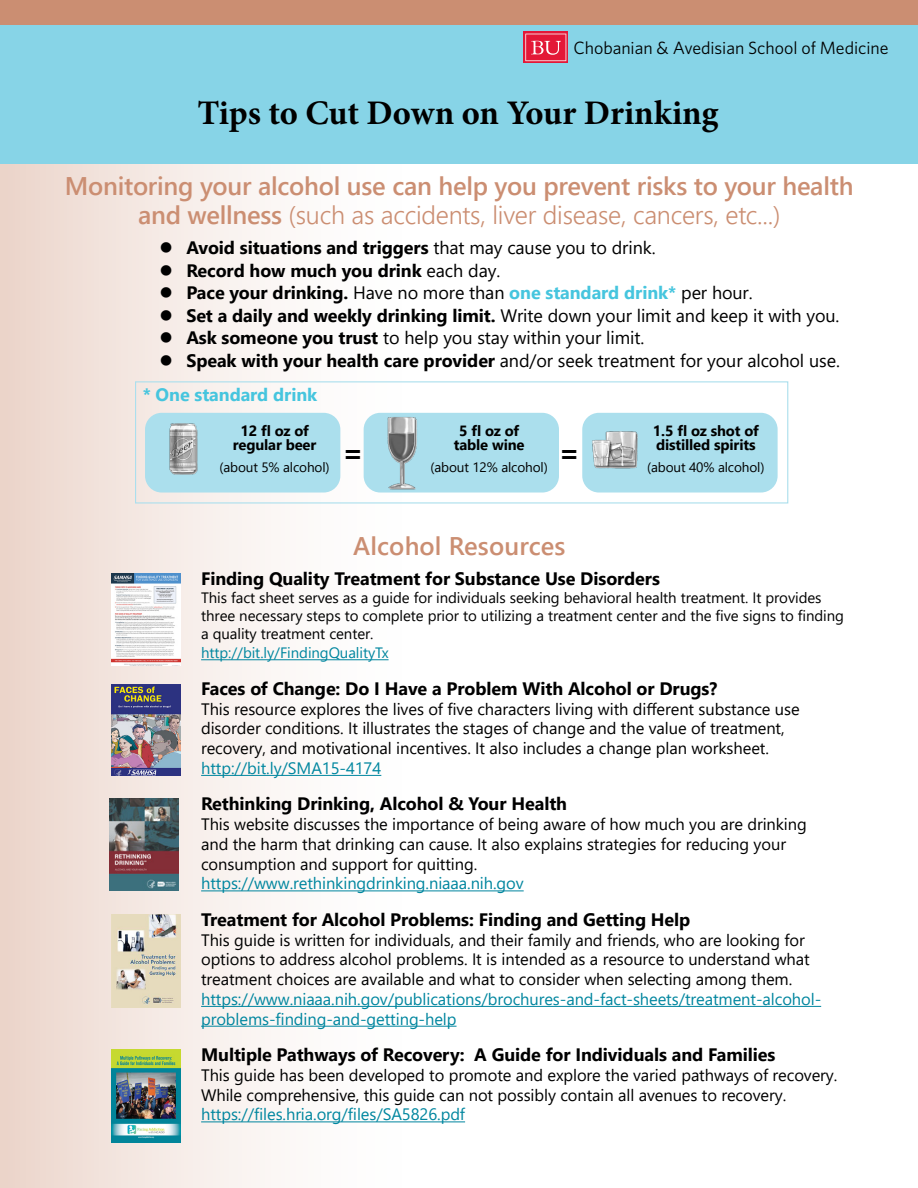
<style>
.page{position:relative;width:918px;height:1188px;background:#fff}
.page>*{position:absolute;margin:0;border:0;box-sizing:border-box;transform-origin:0 0}
.t1{font:700 34.5px "Minion Pro";color:#000}
.t2{font:600 25.5px/28.5px "Segoe UI";letter-spacing:-.01em;color:#cb8e72;text-align:center}
.t3{font:18px/22.5px "Segoe UI";letter-spacing:-.005em;color:#000}
.t4{font:700 18px "Segoe UI";letter-spacing:-.005em;color:#000}
.t5{font:700 18px "Segoe UI";letter-spacing:-.005em;color:#46c5de}
.t6{font:17.85px "Whitney";letter-spacing:-.005em;color:#000}
.t7{font:16.5px/19.8px "Segoe UI";letter-spacing:-.005em;color:#000}
.t8{font:16.5px/19.8px "Segoe UI";letter-spacing:-.005em;color:#00869f}
.t9{font:15px/18px "Segoe UI";letter-spacing:-.005em;color:#000}
.t10{font:15px "Segoe UI";letter-spacing:-.005em;color:#00869f}
.t11{font:700 14.85px/14.9px "Segoe UI";letter-spacing:-.01em;color:#000;text-align:center}
.t12{font:13.5px "Segoe UI";letter-spacing:-.01em;color:#000}
.s1{font-weight:300}
.s2{font-weight:700}
.s3{font-weight:700;color:#46c5de}
</style>
<div class="page">
<div style="left:0;top:139px;width:459px;height:1049px;background:linear-gradient(to right,#edd8cf,#fff)"></div>
<div style="left:1px;top:24px;width:917px;height:140px;background:#87d4e7"></div>
<div style="left:1px;top:0;width:917px;height:24px;background:#cb8e72"></div>
<hr style="left:201px;top:659px;width:188px;height:1px;background:#00869f">
<hr style="left:201px;top:775px;width:180px;height:1px;background:#00869f">
<hr style="left:201px;top:890px;width:323px;height:1px;background:#00869f">
<hr style="left:201px;top:1006px;width:620px;height:1px;background:#00869f">
<hr style="left:201px;top:1026px;width:256px;height:1px;background:#00869f">
<hr style="left:201px;top:1121px;width:264px;height:1px;background:#00869f">
<img style="left:111px;top:573px;width:70px;height:93px">
<img style="left:111px;top:684px;width:70px;height:91px">
<img style="left:109px;top:798px;width:70px;height:93px">
<img style="left:111px;top:915px;width:70px;height:92px">
<img style="left:111px;top:1050px;width:70px;height:92px">
<svg style="left:524px;top:32px;width:44px;height:31px"></svg>
<svg style="left:525px;top:34px;width:41px;height:27px"></svg>
<div style="left:145px;top:413px;width:195px;height:80px;background:#abdfed;border-radius:17px"></div>
<div style="left:364px;top:413px;width:195px;height:80px;background:#abdfed;border-radius:17px"></div>
<div style="left:582px;top:413px;width:196px;height:80px;background:#abdfed;border-radius:17px"></div>
<img style="left:383px;top:411px;width:40px;height:84px">
<img style="left:165px;top:396px;width:37px;height:79px">
<img style="left:587px;top:412px;width:53px;height:57px">
<div style="left:135px;top:381px;width:653px;height:123px;border:1px solid #abdfed"></div>
<svg style="left:161px;top:242px;width:10px;height:11px"></svg>
<svg style="left:161px;top:265px;width:10px;height:10px"></svg>
<svg style="left:161px;top:287px;width:10px;height:11px"></svg>
<svg style="left:161px;top:310px;width:10px;height:10px"></svg>
<svg style="left:161px;top:332px;width:10px;height:11px"></svg>
<svg style="left:161px;top:355px;width:10px;height:10px"></svg>
<p class="t6" style="left:574px;top:35px;width:316px">Chobanian &amp; Avedisian School of Medicine</p>
<h1 class="t1" style="left:197px;top:88px;width:523px">Tips to Cut Down on Your Drinking</h1>
<h2 class="t2" style="left:65px;top:170px;width:790px">Monitoring your alcohol use can help you prevent risks to your health and wellness <span class="s1">(such as accidents, liver disease, cancers, etc...)</span></h2>
<p class="t3" style="left:186px;top:235px;width:655px"><span class="s2">Avoid situations and triggers</span> that may cause you to drink.<br><span class="s2">Record how much you drink</span> each day.<br><span class="s2">Pace your drinking.</span> Have no more than <span class="s3">one standard drink*</span> per hour.<br><span class="s2">Set a daily and weekly drinking limit.</span> Write down your limit and keep it with you.<br><span class="s2">Ask someone you trust</span> to help you stay within your limit.<br><span class="s2">Speak with your health care provider</span> and/or seek treatment for your alcohol use.</p>
<p class="t5" style="left:143px;top:378px;width:176px">* One standard drink</p>
<p class="t11" style="left:233px;top:422px;width:85px">12 fl oz of regular beer</p>
<p class="t11" style="left:454px;top:422px;width:72px">5 fl oz of table wine</p>
<p class="t11" style="left:653px;top:422px;width:107px;text-align:left">1.5 fl oz shot of distilled spirits</p>
<p class="t12" style="left:220px;top:455px;width:145px">(about 5% alcohol) <sup>=</sup></p>
<p class="t12" style="left:430px;top:455px;width:151px">(about 12% alcohol) <sup>=</sup></p>
<p class="t12" style="left:647px;top:455px;width:119px">(about 40% alcohol)</p>
<h2 class="t2" style="left:353px;top:530px;width:214px">Alcohol Resources</h2>
<p class="t4" style="left:201px;top:561px;width:460px">Finding Quality Treatment for Substance Use Disorders</p>
<p class="t9" style="left:201px;top:587px;width:644px">This fact sheet serves as a guide for individuals seeking behavioral health treatment. It provides three necessary steps to complete prior to utilizing a treatment center and the five signs to finding a quality treatment center.</p>
<p class="t10" style="left:201px;top:639px;width:189px">http://bit.ly/FindingQualityTx</p>
<p class="t4" style="left:201px;top:671px;width:518px">Faces of Change: Do I Have a Problem With Alcohol or Drugs?</p>
<p class="t7" style="left:201px;top:697px;width:600px">This resource explores the lives of five characters living with different substance use disorder conditions. It illustrates the stages of change and the value of treatment, recovery, and motivational incentives. It also includes a change plan worksheet.</p>
<p class="t8" style="left:201px;top:757px;width:182px">http://bit.ly/SMA15-4174</p>
<p class="t4" style="left:201px;top:787px;width:367px">Rethinking Drinking, Alcohol &amp; Your Health</p>
<p class="t7" style="left:201px;top:813px;width:607px">This website discusses the importance of being aware of how much you are drinking and the harm that drinking can cause. It also explains strategies for reducing your consumption and support for quitting.</p>
<p class="t8" style="left:201px;top:872px;width:324px">https://www.rethinkingdrinking.niaaa.nih.gov</p>
<p class="t4" style="left:201px;top:902px;width:491px">Treatment for Alcohol Problems: Finding and Getting Help</p>
<p class="t7" style="left:201px;top:928px;width:610px">This guide is written for individuals, and their family and friends, who are looking for options to address alcohol problems. It is intended as a resource to understand what treatment choices are available and what to consider when selecting among them.</p>
<p class="t8" style="left:201px;top:988px;width:622px">https://www.niaaa.nih.gov/publications/brochures-and-fact-sheets/treatment-alcohol&shy;problems-finding-and-getting-help</p>
<p class="t4" style="left:201px;top:1038px;width:576px">Multiple Pathways of Recovery: A Guide for Individuals and Families</p>
<p class="t7" style="left:201px;top:1064px;width:638px">This guide has been developed to promote and explore the varied pathways of recovery.<br>While comprehensive, this guide can not possibly contain all avenues to recovery.</p>
<p class="t8" style="left:201px;top:1103px;width:266px">https://files.hria.org/files/SA5826.pdf</p>
</div>
